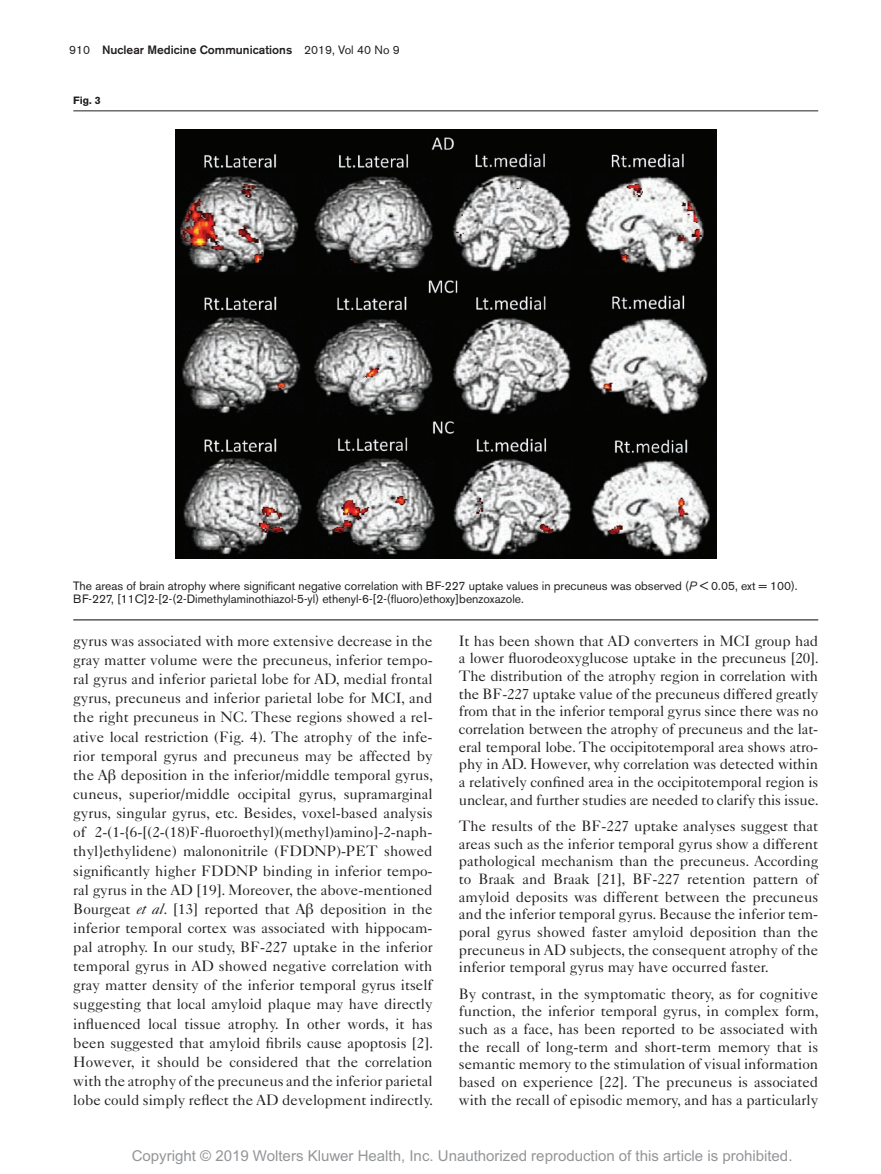
<style>
.page{position:relative;width:881px;height:1174px;background:#fff}
.page>*{position:absolute;margin:0;border:0;box-sizing:border-box;transform-origin:0 0}
.t1{font:15px/19px "Caslon 540 LT Std";color:#231f20;text-align:justify}
.t2{font:15px "Arial MT Std";color:#939598}
.t3{font:12px/12.8px "Akzidenz Grotesk BE";color:#231f20}
.t4{font:500 12px "Akzidenz Grotesk BE";color:#231f20}
.t5{font:700 10.5px "Akzidenz Grotesk BE";color:#231f20}
.s1{font-weight:400}
.s2{font-style:italic}
.s3{font-family:"Gandhari Unicode"}
</style>
<div class="page">
<img style="left:175px;top:129px;width:540px;height:430px">
<hr style="left:73px;top:111px;width:744px;height:1px;background:#231f20">
<hr style="left:73px;top:619px;width:744px;height:1px;background:#231f20">
<p class="t4" style="left:69px;top:42px;width:332px"><span class="s1">910</span> Nuclear Medicine Communications <span class="s1">2019, Vol 40 No 9</span></p>
<p class="t5" style="left:73px;top:94px;width:29px">Fig. 3</p>
<p class="t3" style="left:73px;top:579px;width:725px">The areas of brain atrophy where significant negative correlation with BF-227 uptake values in precuneus was observed (<span class="s2">P</span> &lt; 0.05, ext = 100).<br>BF-227, [11C]2-[2-(2-Dimethylaminothiazol-5-yl) ethenyl-6-[2-(fluoro)ethoxy]benzoxazole.</p>
<p class="t1" style="left:73px;top:631px;width:361px">gyrus was associated with more extensive decrease in the gray matter volume were the precuneus, inferior tempo&shy;ral gyrus and inferior parietal lobe for AD, medial frontal gyrus, precuneus and inferior parietal lobe for MCI, and the right precuneus in NC. These regions showed a rel&shy;ative local restriction (Fig. 4). The atrophy of the infe&shy;rior temporal gyrus and precuneus may be affected by the A<span class="s3">β</span> deposition in the inferior/middle temporal gyrus, cuneus, superior/middle occipital gyrus, supramarginal gyrus, singular gyrus, etc. Besides, voxel-based analysis of 2-(1-{6-[(2-(18)F-fluoroethyl)(methyl)amino]-2-naph&shy;thyl}ethylidene) malononitrile (FDDNP)-PET showed significantly higher FDDNP binding in inferior tempo&shy;ral gyrus in the AD [19]. Moreover, the above-mentioned Bourgeat <span class="s2">et al</span>. [13] reported that A<span class="s3">β</span> deposition in the inferior temporal cortex was associated with hippocam&shy;pal atrophy. In our study, BF-227 uptake in the inferior temporal gyrus in AD showed negative correlation with gray matter density of the inferior temporal gyrus itself suggesting that local amyloid plaque may have directly influenced local tissue atrophy. In other words, it has been suggested that amyloid fibrils cause apoptosis [2].<br>However, it should be considered that the correlation with the atrophy of the precuneus and the inferior parietal lobe could simply reflect the AD development indirectly.</p>
<p class="t1" style="left:458px;top:631px;width:361px;line-height:17.7px">It has been shown that AD converters in MCI group had a lower fluorodeoxyglucose uptake in the precuneus [20].<br>The distribution of the atrophy region in correlation with the BF-227 uptake value of the precuneus differed greatly from that in the inferior temporal gyrus since there was no correlation between the atrophy of precuneus and the lat&shy;eral temporal lobe. The occipitotemporal area shows atro&shy;phy in AD. However, why correlation was detected within a relatively confined area in the occipitotemporal region is unclear, and further studies are needed to clarify this issue.</p>
<p class="t1" style="left:458px;top:817px;width:361px;line-height:17.5px">The results of the BF-227 uptake analyses suggest that areas such as the inferior temporal gyrus show a different pathological mechanism than the precuneus. According to Braak and Braak [21], BF-227 retention pattern of amyloid deposits was different between the precuneus and the inferior temporal gyrus. Because the inferior tem&shy;poral gyrus showed faster amyloid deposition than the precuneus in AD subjects, the consequent atrophy of the inferior temporal gyrus may have occurred faster.</p>
<p class="t1" style="left:458px;top:984px;width:361px;line-height:17.5px">By contrast, in the symptomatic theory, as for cognitive function, the inferior temporal gyrus, in complex form, such as a face, has been reported to be associated with the recall of long-term and short-term memory that is semantic memory to the stimulation of visual information based on experience [22]. The precuneus is associated with the recall of episodic memory, and has a particularly</p>
<p class="t2" style="left:132px;top:1147px;width:662px">Copyright © 2019 Wolters Kluwer Health, Inc. Unauthorized reproduction of this article is prohibited.</p>
</div>
